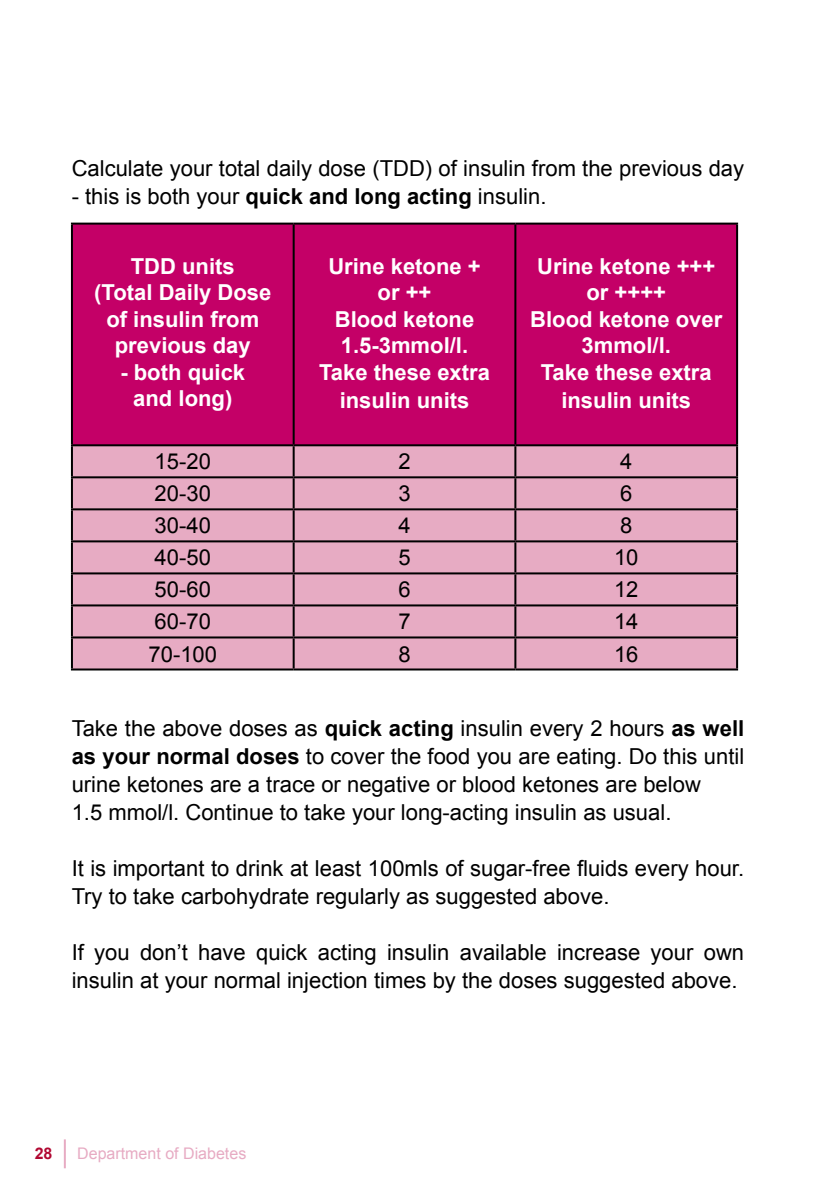
<style>
.page{position:relative;width:840px;height:1191px;background:#fff}
.page>*{position:absolute;margin:0;border:0;box-sizing:border-box;transform-origin:0 0}
.t1{font:22px/28px "Arial";color:#000}
.t2{font:700 22px/26.4px "Arial";color:#fff;text-align:center}
.t3{font:16px "Arial";color:#e7abc3}
.t4{font:700 16px "Arial";color:#b10832}
.s1{font-weight:700}
</style>
<div class="page">
<div style="left:73px;top:225px;width:662px;height:219px;background:#c40067"></div>
<div style="left:73px;top:446px;width:662px;height:222px;background:#e7abc3"></div>
<hr style="left:71px;top:223px;width:222px;height:2px;background:#000">
<hr style="left:71px;top:225px;width:2px;height:219px;background:#000">
<hr style="left:293px;top:223px;width:222px;height:2px;background:#000">
<hr style="left:292px;top:225px;width:2px;height:219px;background:#000">
<hr style="left:515px;top:223px;width:222px;height:2px;background:#000">
<hr style="left:514px;top:225px;width:2px;height:219px;background:#000">
<hr style="left:735px;top:225px;width:2px;height:219px;background:#000">
<hr style="left:71px;top:444px;width:222px;height:2px;background:#000">
<hr style="left:71px;top:446px;width:2px;height:30px;background:#000">
<hr style="left:293px;top:444px;width:222px;height:2px;background:#000">
<hr style="left:292px;top:446px;width:2px;height:30px;background:#000">
<hr style="left:515px;top:444px;width:222px;height:2px;background:#000">
<hr style="left:514px;top:446px;width:2px;height:30px;background:#000">
<hr style="left:735px;top:446px;width:2px;height:30px;background:#000">
<hr style="left:71px;top:476px;width:222px;height:2px;background:#000">
<hr style="left:71px;top:478px;width:2px;height:30px;background:#000">
<hr style="left:293px;top:476px;width:222px;height:2px;background:#000">
<hr style="left:292px;top:478px;width:2px;height:30px;background:#000">
<hr style="left:515px;top:476px;width:222px;height:2px;background:#000">
<hr style="left:514px;top:478px;width:2px;height:30px;background:#000">
<hr style="left:735px;top:478px;width:2px;height:30px;background:#000">
<hr style="left:71px;top:508px;width:222px;height:2px;background:#000">
<hr style="left:71px;top:510px;width:2px;height:30px;background:#000">
<hr style="left:293px;top:508px;width:222px;height:2px;background:#000">
<hr style="left:292px;top:510px;width:2px;height:30px;background:#000">
<hr style="left:515px;top:508px;width:222px;height:2px;background:#000">
<hr style="left:514px;top:510px;width:2px;height:30px;background:#000">
<hr style="left:735px;top:510px;width:2px;height:30px;background:#000">
<hr style="left:71px;top:540px;width:222px;height:2px;background:#000">
<hr style="left:71px;top:542px;width:2px;height:30px;background:#000">
<hr style="left:293px;top:540px;width:222px;height:2px;background:#000">
<hr style="left:292px;top:542px;width:2px;height:30px;background:#000">
<hr style="left:515px;top:540px;width:222px;height:2px;background:#000">
<hr style="left:514px;top:542px;width:2px;height:30px;background:#000">
<hr style="left:735px;top:542px;width:2px;height:30px;background:#000">
<hr style="left:71px;top:572px;width:222px;height:2px;background:#000">
<hr style="left:71px;top:574px;width:2px;height:30px;background:#000">
<hr style="left:293px;top:572px;width:222px;height:2px;background:#000">
<hr style="left:292px;top:574px;width:2px;height:30px;background:#000">
<hr style="left:515px;top:572px;width:222px;height:2px;background:#000">
<hr style="left:514px;top:574px;width:2px;height:30px;background:#000">
<hr style="left:735px;top:574px;width:2px;height:30px;background:#000">
<hr style="left:71px;top:604px;width:222px;height:2px;background:#000">
<hr style="left:71px;top:606px;width:2px;height:30px;background:#000">
<hr style="left:293px;top:604px;width:222px;height:2px;background:#000">
<hr style="left:292px;top:606px;width:2px;height:30px;background:#000">
<hr style="left:515px;top:604px;width:222px;height:2px;background:#000">
<hr style="left:514px;top:606px;width:2px;height:30px;background:#000">
<hr style="left:735px;top:606px;width:2px;height:30px;background:#000">
<hr style="left:71px;top:636px;width:222px;height:2px;background:#000">
<hr style="left:71px;top:638px;width:2px;height:30px;background:#000">
<hr style="left:293px;top:636px;width:222px;height:2px;background:#000">
<hr style="left:292px;top:638px;width:2px;height:30px;background:#000">
<hr style="left:515px;top:636px;width:222px;height:2px;background:#000">
<hr style="left:514px;top:638px;width:2px;height:30px;background:#000">
<hr style="left:735px;top:638px;width:2px;height:30px;background:#000">
<hr style="left:71px;top:668px;width:222px;height:2px;background:#000">
<hr style="left:293px;top:668px;width:222px;height:2px;background:#000">
<hr style="left:515px;top:668px;width:222px;height:2px;background:#000">
<hr style="left:64px;top:1139px;width:2px;height:29px;background:#e7abc3">
<p class="t1" style="left:72px;top:154px;width:673px">Calculate your total daily dose (TDD) of insulin from the previous day</p>
<p class="t1" style="left:72px;top:182px;width:476px">- this is both your <span class="s1">quick and long acting</span> insulin.</p>
<p class="t2" style="left:131px;top:254px;width:105px">TDD units</p>
<p class="t2" style="left:94px;top:280px;width:178px">(Total Daily Dose</p>
<p class="t2" style="left:106px;top:306px;width:154px">of insulin from previous day</p>
<p class="t2" style="left:120px;top:359px;width:126px">- both quick</p>
<p class="t2" style="left:133px;top:386px;width:101px">and long)</p>
<p class="t2" style="left:328px;top:254px;width:154px">Urine ketone +</p>
<p class="t2" style="left:377px;top:280px;width:55px">or ++</p>
<p class="t2" style="left:334px;top:306px;width:141px;text-align:left">Blood ketone<br>1.5-3mmol/l.</p>
<p class="t2" style="left:319px;top:358px;width:172px;line-height:28.8px">Take these extra insulin units</p>
<p class="t2" style="left:537px;top:254px;width:179px">Urine ketone +++</p>
<p class="t2" style="left:586px;top:280px;width:81px">or ++++</p>
<p class="t2" style="left:530px;top:306px;width:193px">Blood ketone over<br>3mmol/l.</p>
<p class="t2" style="left:540px;top:358px;width:172px;line-height:28.8px">Take these extra insulin units</p>
<p class="t1" style="left:154px;top:448px;width:58px">15-20</p>
<p class="t1" style="left:398px;top:448px;width:14px">2</p>
<p class="t1" style="left:619px;top:448px;width:14px">4</p>
<p class="t1" style="left:154px;top:480px;width:58px">20-30</p>
<p class="t1" style="left:398px;top:480px;width:14px">3</p>
<p class="t1" style="left:619px;top:480px;width:14px">6</p>
<p class="t1" style="left:154px;top:512px;width:58px">30-40</p>
<p class="t1" style="left:398px;top:512px;width:14px">4</p>
<p class="t1" style="left:619px;top:512px;width:14px">8</p>
<p class="t1" style="left:154px;top:544px;width:58px">40-50</p>
<p class="t1" style="left:398px;top:544px;width:14px">5</p>
<p class="t1" style="left:613px;top:544px;width:26px">10</p>
<p class="t1" style="left:154px;top:576px;width:58px">50-60</p>
<p class="t1" style="left:398px;top:576px;width:14px">6</p>
<p class="t1" style="left:613px;top:576px;width:26px">12</p>
<p class="t1" style="left:154px;top:608px;width:58px">60-70</p>
<p class="t1" style="left:398px;top:608px;width:14px">7</p>
<p class="t1" style="left:613px;top:608px;width:26px">14</p>
<p class="t1" style="left:148px;top:640px;width:70px">70-100</p>
<p class="t1" style="left:398px;top:640px;width:14px">8</p>
<p class="t1" style="left:613px;top:640px;width:26px">16</p>
<p class="t1" style="left:72px;top:714px;width:673px;text-align:justify">Take the above doses as <span class="s1">quick acting</span> insulin every 2 hours <span class="s1">as well as your normal doses</span> to cover the food you are eating. Do this until urine ketones are a trace or negative or blood ketones are below</p>
<p class="t1" style="left:72px;top:798px;width:601px">1.5 mmol/l. Continue to take your long-acting insulin as usual.</p>
<p class="t1" style="left:72px;top:854px;width:673px">It is important to drink at least 100mls of sugar-free fluids every hour.<br>Try to take carbohydrate regularly as suggested above.</p>
<p class="t1" style="left:72px;top:938px;width:673px">If you don’t have quick acting insulin available increase your own insulin at your normal injection times by the doses suggested above.</p>
<p class="t4" style="left:35px;top:1142px;width:19px">28</p>
<p class="t3" style="left:77px;top:1142px;width:170px">Department of Diabetes</p>
</div>
